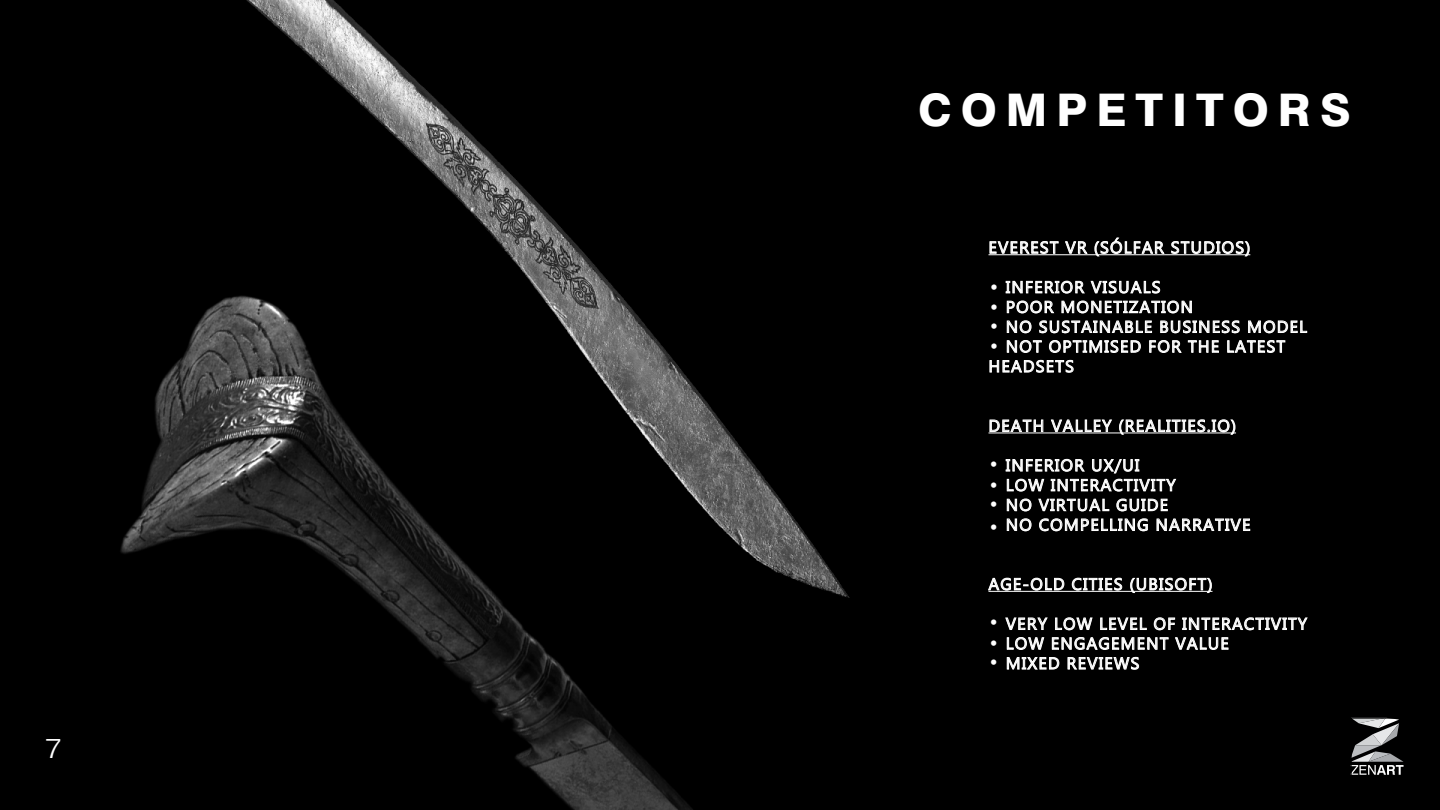
<style>
.page{position:relative;width:1440px;height:810px;background:#fff}
.page>*{position:absolute;margin:0;border:0;box-sizing:border-box;transform-origin:0 0}
.t1{font:800 45px "Swiss 721 BT";letter-spacing:.2em;color:#fff}
.t2{font:300 expanded 27px "Swiss 721 BT";color:#fff}
.t3{font:18px "Futura BT";color:#fff}
.t4{font:16.5px/19.8px "Myanmar Text";letter-spacing:.075em;color:#fff}
.s1{font-family:"Futura BT";font-size:18px}
</style>
<div class="page">
<img style="left:0;top:0;width:1440px;height:810px">
<svg style="left:1353px;top:720px;width:51px;height:55px"></svg>
<div style="left:1351px;top:718px;width:89px;height:92px;border:1px solid #000"></div>
<div style="left:1308px;top:0;width:132px;height:202px;border:1px solid #000"></div>
<hr style="left:988px;top:254px;width:262px;height:1px;background:#fff">
<hr style="left:988px;top:432px;width:248px;height:1px;background:#fff">
<hr style="left:988px;top:591px;width:224px;height:1px;background:#fff">
<svg style="left:989px;top:241px;width:70px;height:23px"></svg>
<svg style="left:1065px;top:241px;width:23px;height:23px"></svg>
<svg style="left:1094px;top:234px;width:71px;height:23px"></svg>
<svg style="left:1171px;top:241px;width:79px;height:16px"></svg>
<svg style="left:989px;top:273px;width:318px;height:100px"></svg>
<svg style="left:989px;top:412px;width:55px;height:20px"></svg>
<svg style="left:1050px;top:412px;width:63px;height:30px"></svg>
<svg style="left:1119px;top:412px;width:117px;height:23px"></svg>
<svg style="left:1005px;top:459px;width:246px;height:82px"></svg>
<svg style="left:988px;top:570px;width:77px;height:21px"></svg>
<svg style="left:1072px;top:577px;width:51px;height:14px"></svg>
<svg style="left:1130px;top:577px;width:82px;height:16px"></svg>
<svg style="left:1005px;top:610px;width:303px;height:72px"></svg>
<h2 class="t2" style="left:45px;top:733px;width:19px">7</h2>
<h1 class="t1" style="left:918px;top:82px;width:434px">COMPETITORS</h1>
<p class="t4" style="left:988px;top:238px;width:263px">EVEREST VR (SÓLFAR STUDIOS)</p>
<p class="t4" style="left:1006px;top:277px;width:189px;text-indent:-17px"><span class="s1">•</span> INFERIOR VISUALS<br>POOR MONETIZATION</p>
<p class="t4" style="left:989px;top:317px;width:320px"><span class="s1">•</span> NO SUSTAINABLE BUSINESS MODEL</p>
<p class="t4" style="left:988px;top:337px;width:298px"><span class="s1">•</span> NOT OPTIMISED FOR THE LATEST<br>HEADSETS</p>
<p class="t3" style="left:989px;top:297px;width:12px">•</p>
<p class="t4" style="left:988px;top:416px;width:249px">DEATH VALLEY (REALITIES.IO)</p>
<p class="t4" style="left:989px;top:456px;width:152px"><span class="s1">•</span> INFERIOR UX/UI</p>
<p class="t4" style="left:989px;top:475px;width:189px"><span class="s1">•</span> LOW INTERACTIVITY</p>
<p class="t4" style="left:1006px;top:495px;width:246px;text-indent:-17px"><span class="s1">•</span> NO VIRTUAL GUIDE<br>NO COMPELLING NARRATIVE</p>
<p class="t3" style="left:989px;top:517px;width:12px">•</p>
<p class="t4" style="left:988px;top:574px;width:225px">AGE-OLD CITIES (UBISOFT)</p>
<p class="t4" style="left:989px;top:614px;width:320px"><span class="s1">•</span> VERY LOW LEVEL OF INTERACTIVITY</p>
<p class="t4" style="left:989px;top:634px;width:242px"><span class="s1">•</span> LOW ENGAGEMENT VALUE</p>
<p class="t4" style="left:989px;top:654px;width:152px"><span class="s1">•</span> MIXED REVIEWS</p>
</div>
